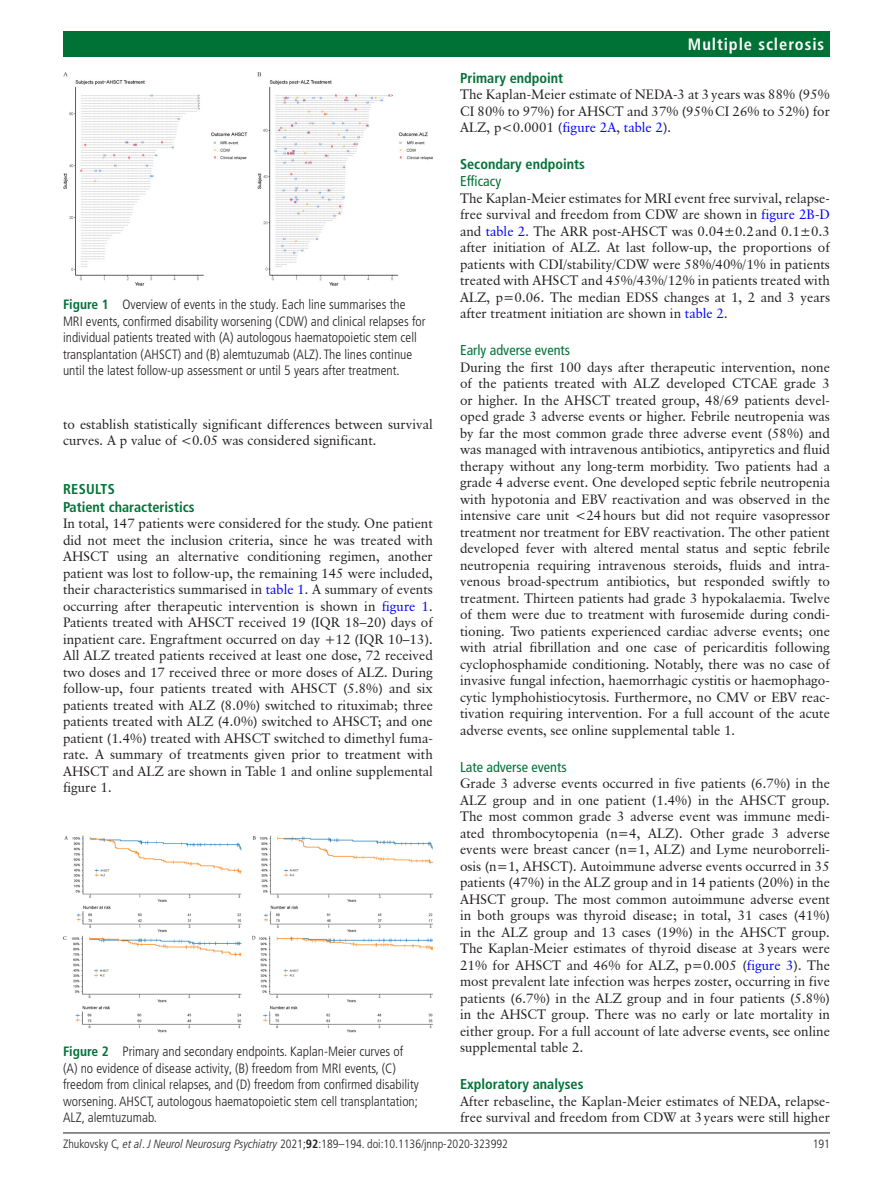
<style>
.page{position:relative;width:893px;height:1191px;background:#fff}
.page>*{position:absolute;margin:0;border:0;box-sizing:border-box;transform-origin:0 0}
.t1{font:700 condensed 16.5px "Frutiger LT Pro";letter-spacing:.055em;color:#fff}
.t2{font:700 condensed 14.25px/17.2px "Frutiger LT Pro";color:#007236}
.t3{font:condensed 14.25px "Frutiger LT Pro";color:#007236}
.t4{font:13.5px/16.5px "Classical Garamond BT";color:#231f20;text-align:justify}
.t5{font:300 condensed 13.5px/16.5px "Frutiger LT Pro";color:#231f20}
.t6{font:300 condensed 12px "Frutiger LT Pro";color:#231f20}
.s1{font-weight:700;color:#007236}
.s2{color:#00f}
.s3{font-style:italic}
.s4{font-weight:700}
</style>
<div class="page">
<hr style="left:63px;top:1132px;width:767px;height:1px;background:#231f20">
<div style="left:63px;top:31px;width:767px;height:25px;background:#007236"></div>
<img style="left:63px;top:72px;width:370px;height:213px">
<img style="left:63px;top:835px;width:370px;height:197px">
<p class="t5" style="left:63px;top:296px;width:364px"><span class="s1">Figure 1</span> Overview of events in the study. Each line summarises the MRI events, confirmed disability worsening (CDW) and clinical relapses for individual patients treated with (A) autologous haematopoietic stem cell transplantation (AHSCT) and (B) alemtuzumab (ALZ). The lines continue until the latest follow-up assessment or until 5 years after treatment.</p>
<p class="t4" style="left:63px;top:415px;width:371px">to establish statistically significant differences between survival curves. A p value of &lt;0.05 was considered significant.</p>
<p class="t2" style="left:63px;top:481px;width:133px">RESULTS<br>Patient characteristics</p>
<p class="t4" style="left:63px;top:515px;width:371px">In total, 147 patients were considered for the study. One patient did not meet the inclusion criteria, since he was treated with AHSCT using an alternative conditioning regimen, another patient was lost to follow-up, the remaining 145 were included, their characteristics summarised in <span class="s2">table 1</span>. A summary of events occurring after therapeutic intervention is shown in <span class="s2">figure 1</span>.<br>Patients treated with AHSCT received 19 (IQR 18–20) days of inpatient care. Engraftment occurred on day +12 (IQR 10–13).<br>All ALZ treated patients received at least one dose, 72 received two doses and 17 received three or more doses of ALZ. During follow-up, four patients treated with AHSCT (5.8%) and six patients treated with ALZ (8.0%) switched to rituximab; three patients treated with ALZ (4.0%) switched to AHSCT; and one patient (1.4%) treated with AHSCT switched to dimethyl fuma&shy;rate. A summary of treatments given prior to treatment with AHSCT and ALZ are shown in Table 1 and online supplemental figure 1.</p>
<p class="t5" style="left:63px;top:1043px;width:357px"><span class="s1">Figure 2</span> Primary and secondary endpoints. Kaplan-Meier curves of (A) no evidence of disease activity, (B) freedom from MRI events, (C) freedom from clinical relapses, and (D) freedom from confirmed disability worsening. AHSCT, autologous haematopoietic stem cell transplantation; ALZ, alemtuzumab.</p>
<p class="t1" style="left:688px;top:34px;width:138px">Multiple sclerosis</p>
<p class="t2" style="left:460px;top:69px;width:105px">Primary endpoint</p>
<p class="t4" style="left:460px;top:86px;width:371px">The Kaplan-Meier estimate of NEDA-3 at 3years was 88% (95% CI 80% to 97%) for AHSCT and 37% (95%CI 26% to 52%) for ALZ, p&lt;0.0001 (<span class="s2">figure 2A</span>, <span class="s2">table 2</span>).</p>
<p class="t2" style="left:460px;top:155px;width:126px">Secondary endpoints</p>
<p class="t3" style="left:460px;top:173px;width:43px">Efficacy</p>
<p class="t4" style="left:460px;top:190px;width:371px">The Kaplan-Meier estimates for MRI event free survival, relapse&shy;free survival and freedom from CDW are shown in <span class="s2">figure 2B-D </span>and <span class="s2">table 2</span>. The ARR post-AHSCT was 0.04±0.2and 0.1±0.3 after initiation of ALZ. At last follow-up, the proportions of patients with CDI/stability/CDW were 58%/40%/1% in patients treated with AHSCT and 45%/43%/12% in patients treated with ALZ, p=0.06. The median EDSS changes at 1, 2 and 3 years after treatment initiation are shown in <span class="s2">table 2</span>.</p>
<p class="t3" style="left:460px;top:342px;width:111px">Early adverse events</p>
<p class="t4" style="left:460px;top:358px;width:371px">During the first 100 days after therapeutic intervention, none of the patients treated with ALZ developed CTCAE grade 3 or higher. In the AHSCT treated group, 48/69 patients devel&shy;oped grade 3 adverse events or higher. Febrile neutropenia was by far the most common grade three adverse event (58%) and was managed with intravenous antibiotics, antipyretics and fluid therapy without any long-term morbidity. Two patients had a grade 4 adverse event. One developed septic febrile neutropenia with hypotonia and EBV reactivation and was observed in the intensive care unit &lt;24hours but did not require vasopressor treatment nor treatment for EBV reactivation. The other patient developed fever with altered mental status and septic febrile neutropenia requiring intravenous steroids, fluids and intra&shy;venous broad-spectrum antibiotics, but responded swiftly to treatment. Thirteen patients had grade 3 hypokalaemia. Twelve of them were due to treatment with furosemide during condi&shy;tioning. Two patients experienced cardiac adverse events; one with atrial fibrillation and one case of pericarditis following cyclophosphamide conditioning. Notably, there was no case of invasive fungal infection, haemorrhagic cystitis or haemophago&shy;cytic lymphohistiocytosis. Furthermore, no CMV or EBV reac&shy;tivation requiring intervention. For a full account of the acute adverse events, see online supplemental table 1.</p>
<p class="t3" style="left:460px;top:758px;width:108px">Late adverse events</p>
<p class="t4" style="left:460px;top:775px;width:371px">Grade 3 adverse events occurred in five patients (6.7%) in the ALZ group and in one patient (1.4%) in the AHSCT group.<br>The most common grade 3 adverse event was immune medi&shy;ated thrombocytopenia (n=4, ALZ). Other grade 3 adverse events were breast cancer (n=1, ALZ) and Lyme neuroborreli&shy;osis (n=1, AHSCT). Autoimmune adverse events occurred in 35 patients (47%) in the ALZ group and in 14 patients (20%) in the AHSCT group. The most common autoimmune adverse event in both groups was thyroid disease; in total, 31 cases (41%) in the ALZ group and 13 cases (19%) in the AHSCT group.<br>The Kaplan-Meier estimates of thyroid disease at 3years were 21% for AHSCT and 46% for ALZ, p=0.005 (<span class="s2">figure 3</span>). The most prevalent late infection was herpes zoster, occurring in five patients (6.7%) in the ALZ group and in four patients (5.8%) in the AHSCT group. There was no early or late mortality in either group. For a full account of late adverse events, see online supplemental table 2.</p>
<p class="t2" style="left:460px;top:1075px;width:125px">Exploratory analyses</p>
<p class="t4" style="left:460px;top:1092px;width:371px">After rebaseline, the Kaplan-Meier estimates of NEDA, relapse&shy;free survival and freedom from CDW at 3years were still higher</p>
<p class="t6" style="left:63px;top:1136px;width:446px">Zhukovsky C<span class="s3">, et al</span>. <span class="s3">J Neurol Neurosurg Psychiatry</span> 2021;<span class="s4">92</span>:189–194. doi:10.1136/jnnp-2020-323992</p>
<p class="t6" style="left:813px;top:1136px;width:19px">191</p>
</div>
